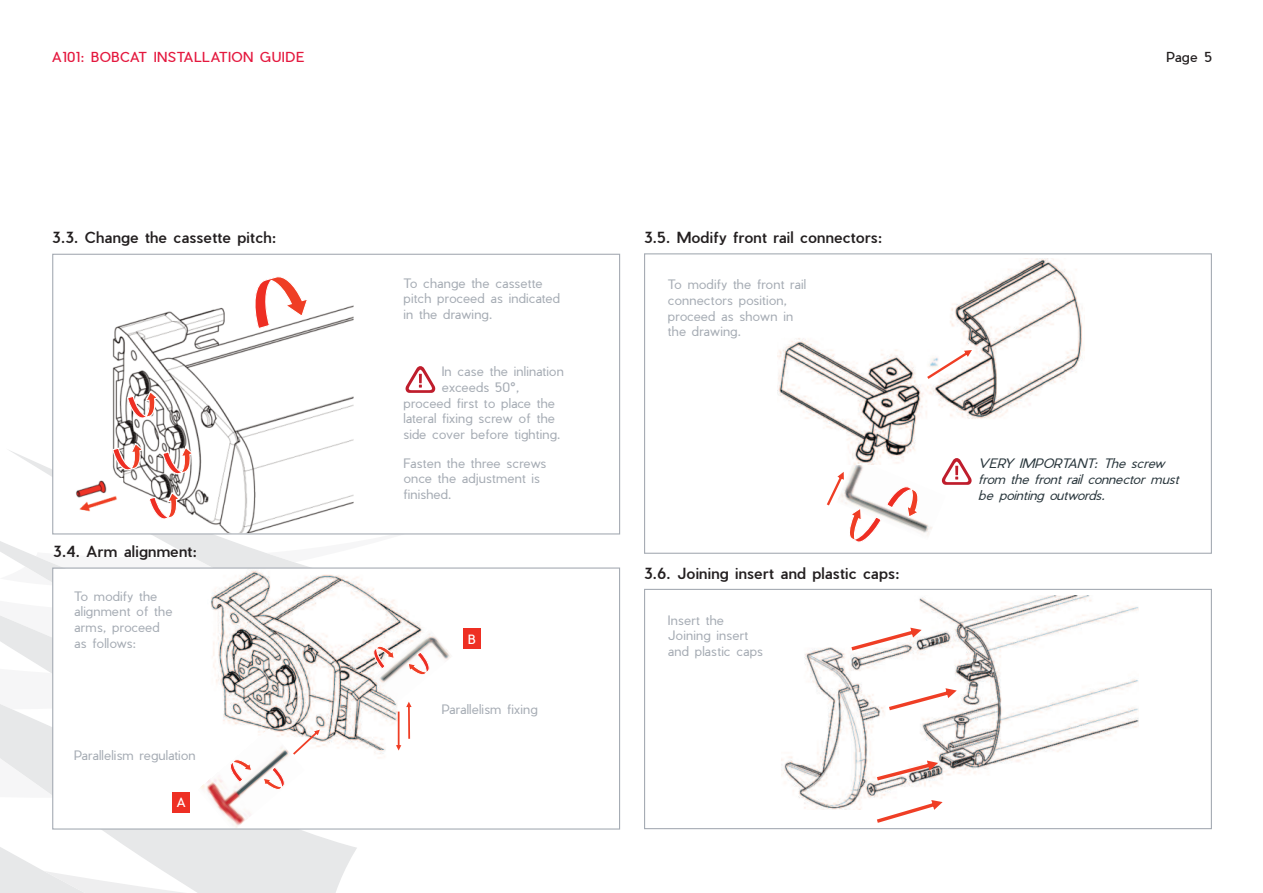
<style>
.page{position:relative;width:1263px;height:893px;background:#fff}
.page>*{position:absolute;margin:0;border:0;box-sizing:border-box;transform-origin:0 0}
.t1{font:500 15px "Pier Sans";letter-spacing:.02em;color:#231f20}
.t2{font:13.5px "Pier Sans";letter-spacing:.04em;color:#e4183e}
.t3{font:13.5px "Pier Sans";color:#231f20}
.t4{font:300 12.75px/15.8px "Pier Sans";letter-spacing:.015em;color:#a6acb4}
.t5{font:italic 300 12.75px/15.8px "Pier Sans";letter-spacing:.01em;color:#2a373d}
.t6{font:12.45px "Pier Sans";color:#fff}
</style>
<div class="page">
<img style="left:112px;top:305px;width:242px;height:186px">
<svg style="left:126px;top:390px;width:34px;height:29px"></svg>
<svg style="left:161px;top:446px;width:34px;height:29px"></svg>
<svg style="left:112px;top:442px;width:33px;height:29px"></svg>
<svg style="left:252px;top:276px;width:57px;height:54px"></svg>
<img style="left:77px;top:479px;width:46px;height:12px">
<img style="left:446px;top:649px;width:5px;height:11px">
<svg style="left:0;top:491px;width:446px;height:402px"></svg>
<div style="left:172px;top:793px;width:18px;height:20px;background:#ee2f23"></div>
<div style="left:463px;top:629px;width:17px;height:20px;background:#ee2f23"></div>
<div style="left:52px;top:567px;width:568px;height:263px;border:1px solid #a6acb4"></div>
<img style="left:851px;top:465px;width:91px;height:70px">
<img style="left:777px;top:258px;width:308px;height:207px">
<svg style="left:927px;top:350px;width:45px;height:29px"></svg>
<svg style="left:827px;top:472px;width:94px;height:70px"></svg>
<div style="left:644px;top:253px;width:568px;height:301px;border:1px solid #a6acb4"></div>
<img style="left:782px;top:596px;width:356px;height:214px">
<svg style="left:877px;top:761px;width:61px;height:19px"></svg>
<svg style="left:877px;top:800px;width:65px;height:23px"></svg>
<svg style="left:851px;top:628px;width:70px;height:22px"></svg>
<svg style="left:889px;top:688px;width:68px;height:22px"></svg>
<div style="left:644px;top:589px;width:568px;height:240px;border:1px solid #a6acb4"></div>
<svg style="left:942px;top:458px;width:29px;height:27px"></svg>
<svg style="left:405px;top:366px;width:30px;height:27px"></svg>
<p class="t2" style="left:52px;top:48px;width:254px">A101: BOBCAT INSTALLATION GUIDE</p>
<p class="t3" style="left:1166px;top:48px;width:47px">Page 5</p>
<p class="t1" style="left:52px;top:228px;width:225px">3.3. Change the cassette pitch:</p>
<p class="t1" style="left:53px;top:541px;width:145px">3.4. Arm alignment:</p>
<p class="t4" style="left:74px;top:588px;width:100px">To modify the alignment of the arms, proceed as follows:</p>
<p class="t4" style="left:74px;top:747px;width:123px">Parallelism regulation</p>
<p class="t6" style="left:177px;top:795px;width:10px">A</p>
<p class="t4" style="left:404px;top:275px;width:158px">To change the cassette pitch proceed as indicated in the drawing.</p>
<p class="t4" style="left:442px;top:364px;width:123px">In case the inlination</p>
<p class="t4" style="left:442px;top:379px;width:79px">exceeds 50°,</p>
<p class="t4" style="left:404px;top:395px;width:153px">proceed first to place the</p>
<p class="t4" style="left:404px;top:411px;width:153px">lateral fixing screw of the</p>
<p class="t4" style="left:404px;top:427px;width:158px">side cover before tighting.</p>
<p class="t4" style="left:404px;top:455px;width:144px">Fasten the three screws once the adjustment is finished.</p>
<p class="t6" style="left:468px;top:631px;width:9px">B</p>
<p class="t4" style="left:442px;top:701px;width:97px">Parallelism fixing</p>
<p class="t1" style="left:644px;top:228px;width:240px">3.5. Modify front rail connectors:</p>
<p class="t4" style="left:668px;top:276px;width:140px">To modify the front rail connectors position, proceed as shown in the drawing.</p>
<p class="t1" style="left:644px;top:563px;width:257px">3.6. Joining insert and plastic caps:</p>
<p class="t4" style="left:668px;top:612px;width:97px">Insert the<br>Joining insert and plastic caps</p>
<p class="t5" style="left:978px;top:456px;width:202px">VERY IMPORTANT: The screw from the front rail connector must be pointing outwords.</p>
</div>
